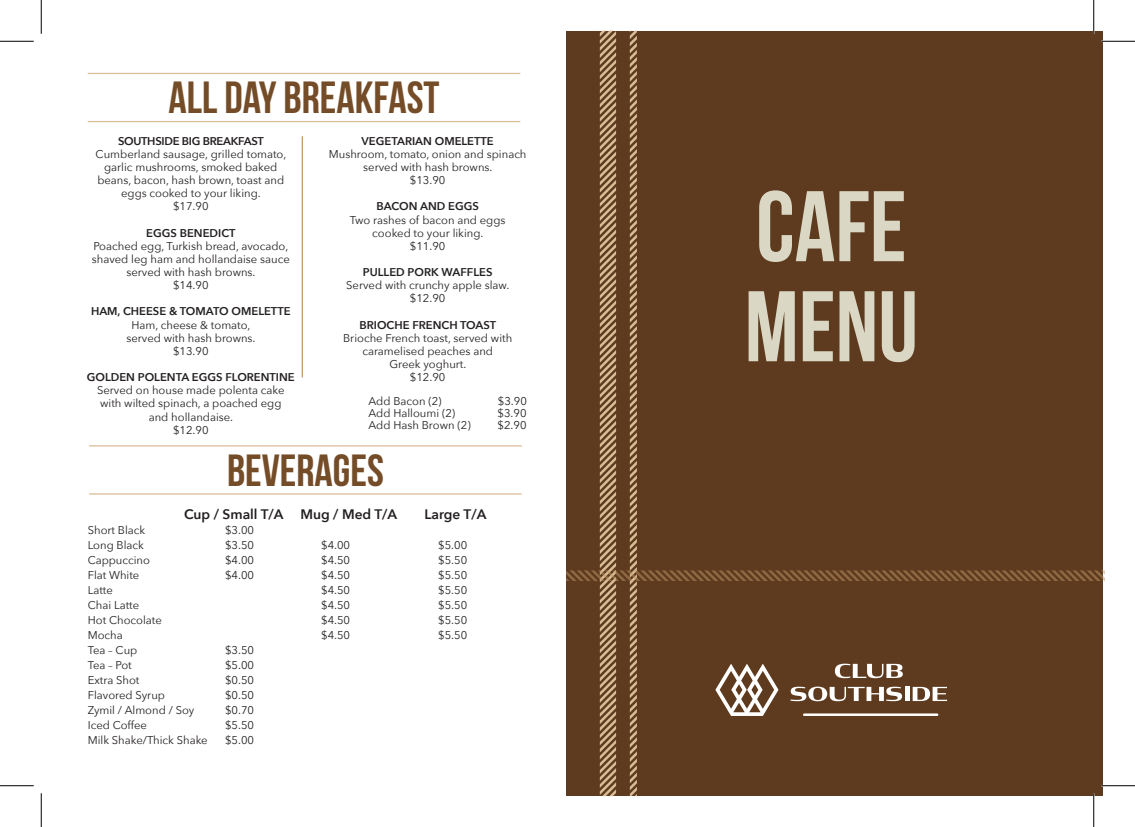
<style>
.page{position:relative;width:1135px;height:827px;background:#fff}
.page>*{position:absolute;margin:0;border:0;box-sizing:border-box;transform-origin:0 0}
.t1{font:100px/100px "Bebas Neue";color:#dad8c5}
.t2{font:45px "Bebas Neue";color:#744c27}
.t3{font:600 13.75px "Avenir Next";color:#231f20}
.t4{font:11.25px/13.1px "Avenir Next";color:#231f20;text-align:center}
.t5{font:600 11.25px "Avenir Next";color:#231f20}
.t6{font:600 11.25px "Avenir Next";letter-spacing:-.025em;color:#231f20}
</style>
<div class="page">
<div style="left:566px;top:31px;width:538px;height:765px;background:#5e3b1e"></div>
<hr style="left:89px;top:445px;width:433px;height:1px;background:#d7bc96">
<hr style="left:89px;top:493px;width:433px;height:1px;background:#d7bc96">
<hr style="left:88px;top:73px;width:432px;height:1px;background:#d7bc96">
<hr style="left:88px;top:121px;width:432px;height:1px;background:#d7bc96">
<hr style="left:302px;top:136px;width:1px;height:241px;background:#c09769">
<hr style="left:1101px;top:40px;width:34px;height:2px;background:#fff">
<hr style="left:0;top:41px;width:34px;height:1px;background:#000">
<hr style="left:1101px;top:41px;width:34px;height:1px;background:#000">
<hr style="left:0;top:785px;width:34px;height:1px;background:#000">
<hr style="left:1101px;top:785px;width:34px;height:1px;background:#000">
<hr style="left:41px;top:0;width:1px;height:34px;background:#000">
<hr style="left:41px;top:793px;width:1px;height:34px;background:#000">
<hr style="left:1093px;top:0;width:1px;height:34px;background:#000">
<hr style="left:1093px;top:793px;width:1px;height:34px;background:#000">
<h2 class="t2" style="left:169px;top:73px;width:272px">ALL DAY BREAKFAST</h2>
<p class="t6" style="left:118px;top:131px;width:147px">SOUTHSIDE BIG BREAKFAST</p>
<p class="t4" style="left:96px;top:147px;width:192px">Cumberland sausage, grilled tomato, garlic mushrooms, smoked baked beans, bacon, hash brown, toast and eggs cooked to your liking.<br>$17.90</p>
<p class="t5" style="left:146px;top:223px;width:91px">EGGS BENEDICT</p>
<p class="t4" style="left:92px;top:239px;width:199px">Poached egg, Turkish bread, avocado, shaved leg ham and hollandaise sauce served with hash browns.<br>$14.90</p>
<p class="t5" style="left:91px;top:302px;width:201px">HAM, CHEESE &amp; TOMATO OMELETTE</p>
<p class="t4" style="left:126px;top:318px;width:131px">Ham, cheese &amp; tomato, served with hash browns. $13.90</p>
<p class="t5" style="left:87px;top:367px;width:209px">GOLDEN POLENTA EGGS FLORENTINE</p>
<p class="t4" style="left:97px;top:383px;width:189px">Served on house made polenta cake with wilted spinach, a poached egg and hollandaise.<br>$12.90</p>
<p class="t5" style="left:362px;top:131px;width:134px">VEGETARIAN OMELETTE</p>
<p class="t4" style="left:329px;top:147px;width:199px">Mushroom, tomato, onion and spinach served with hash browns.<br>$13.90</p>
<p class="t5" style="left:376px;top:197px;width:104px">BACON AND EGGS</p>
<p class="t4" style="left:350px;top:213px;width:157px">Two rashes of bacon and eggs cooked to your liking.<br>$11.90</p>
<p class="t5" style="left:363px;top:262px;width:131px">PULLED PORK WAFFLES</p>
<p class="t4" style="left:346px;top:278px;width:165px">Served with crunchy apple slaw. $12.90</p>
<p class="t5" style="left:359px;top:315px;width:138px">BRIOCHE FRENCH TOAST</p>
<p class="t4" style="left:343px;top:331px;width:171px">Brioche French toast, served with caramelised peaches and<br>Greek yoghurt.<br>$12.90</p>
<p class="t4" style="left:368px;top:394px;width:75px">Add Bacon (2)</p>
<p class="t4" style="left:498px;top:394px;width:31px">$3.90</p>
<p class="t4" style="left:368px;top:406px;width:89px">Add Halloumi (2)</p>
<p class="t4" style="left:497px;top:406px;width:31px">$3.90</p>
<p class="t4" style="left:368px;top:418px;width:104px">Add Hash Brown (2)</p>
<p class="t4" style="left:498px;top:418px;width:31px">$2.90</p>
<h2 class="t2" style="left:227px;top:445px;width:158px">BEVERAGES</h2>
<p class="t3" style="left:184px;top:502px;width:215px">Cup / Small T/A Mug / Med T/A</p>
<p class="t3" style="left:425px;top:502px;width:63px">Large T/A</p>
<p class="t4" style="left:88px;top:522px;width:59px">Short Black</p>
<p class="t4" style="left:225px;top:522px;width:31px">$3.00</p>
<p class="t4" style="left:88px;top:537px;width:58px">Long Black</p>
<p class="t4" style="left:225px;top:537px;width:31px">$3.50</p>
<p class="t4" style="left:321px;top:537px;width:31px">$4.00</p>
<p class="t4" style="left:438px;top:537px;width:31px">$5.00</p>
<p class="t4" style="left:88px;top:552px;width:64px">Cappuccino</p>
<p class="t4" style="left:225px;top:552px;width:31px">$4.00</p>
<p class="t4" style="left:321px;top:552px;width:31px">$4.50</p>
<p class="t4" style="left:438px;top:552px;width:31px">$5.50</p>
<p class="t4" style="left:88px;top:567px;width:53px">Flat White</p>
<p class="t4" style="left:225px;top:567px;width:31px">$4.00</p>
<p class="t4" style="left:321px;top:567px;width:31px">$4.50</p>
<p class="t4" style="left:438px;top:567px;width:31px">$5.50</p>
<p class="t4" style="left:88px;top:582px;width:27px">Latte</p>
<p class="t4" style="left:321px;top:582px;width:31px">$4.50</p>
<p class="t4" style="left:438px;top:582px;width:31px">$5.50</p>
<p class="t4" style="left:88px;top:597px;width:53px">Chai Latte</p>
<p class="t4" style="left:321px;top:597px;width:31px">$4.50</p>
<p class="t4" style="left:438px;top:597px;width:31px">$5.50</p>
<p class="t4" style="left:88px;top:612px;width:76px">Hot Chocolate</p>
<p class="t4" style="left:321px;top:612px;width:31px">$4.50</p>
<p class="t4" style="left:438px;top:612px;width:31px">$5.50</p>
<p class="t4" style="left:88px;top:627px;width:37px">Mocha</p>
<p class="t4" style="left:321px;top:627px;width:31px">$4.50</p>
<p class="t4" style="left:438px;top:627px;width:31px">$5.50</p>
<p class="t4" style="left:88px;top:642px;width:51px">Tea – Cup</p>
<p class="t4" style="left:225px;top:642px;width:31px">$3.50</p>
<p class="t4" style="left:88px;top:657px;width:45px">Tea – Pot</p>
<p class="t4" style="left:225px;top:657px;width:31px">$5.00</p>
<p class="t4" style="left:88px;top:672px;width:53px">Extra Shot</p>
<p class="t4" style="left:225px;top:672px;width:31px">$0.50</p>
<p class="t4" style="left:88px;top:687px;width:79px">Flavored Syrup</p>
<p class="t4" style="left:225px;top:687px;width:31px">$0.50</p>
<p class="t4" style="left:88px;top:702px;width:108px">Zymil / Almond / Soy</p>
<p class="t4" style="left:225px;top:702px;width:31px">$0.70</p>
<p class="t4" style="left:88px;top:717px;width:61px">Iced Coffee</p>
<p class="t4" style="left:225px;top:717px;width:31px">$5.50</p>
<p class="t4" style="left:88px;top:732px;width:121px">Milk Shake/Thick Shake</p>
<p class="t4" style="left:225px;top:732px;width:31px">$5.00</p>
<h1 class="t1" style="left:745px;top:175px;width:175px">CAFE<br>MENU</h1>
</div>
